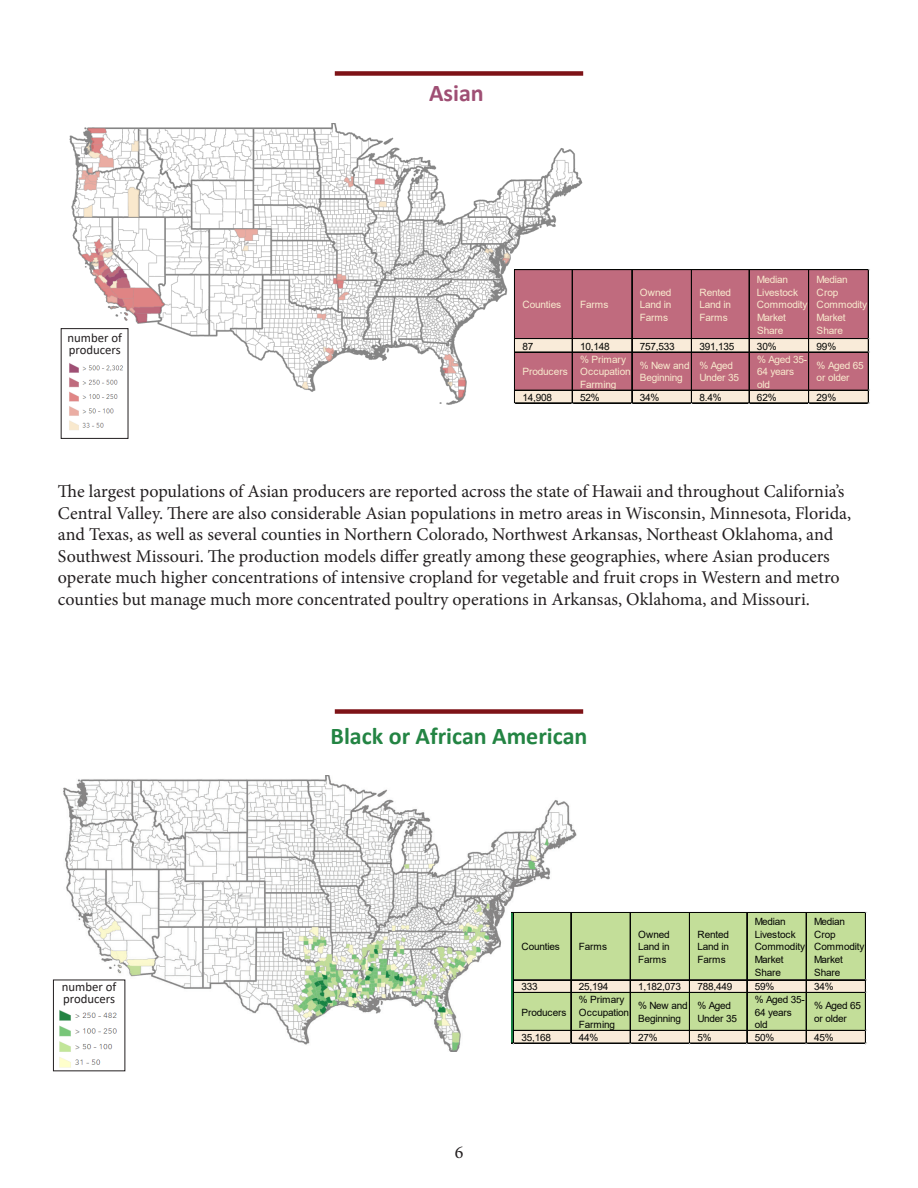
<style>
.page{position:relative;width:918px;height:1188px;background:#fff}
.page>*{position:absolute;margin:0;border:0;box-sizing:border-box;transform-origin:0 0}
.t1{font:700 24px "Calibri";color:#238443}
.t2{font:700 24px "Calibri";color:#9f4f74}
.t3{font:18px/21.6px "Minion Pro";letter-spacing:-.005em;color:#231f20}
.t4{font:12.75px/12px "Calibri";color:#231f20}
.t5{font:10.05px/12.6px "Arial";letter-spacing:-.02em;color:#040503}
.t6{font:10.05px/12.8px "Arial";letter-spacing:-.02em;color:#f9eace}
</style>
<div class="page">
<div style="left:335px;top:71px;width:248px;height:5px;background:#7e1317"></div>
<img style="left:60px;top:124px;width:523px;height:280px">
<div style="left:514px;top:270px;width:355px;height:69px;background:#c06b7e"></div>
<div style="left:514px;top:339px;width:355px;height:14px;background:#f9ebd9"></div>
<div style="left:514px;top:352px;width:355px;height:39px;background:#c06b7e"></div>
<div style="left:514px;top:390px;width:355px;height:13px;background:#f9ebd9"></div>
<hr style="left:514px;top:269px;width:355px;height:1px;background:#040503">
<hr style="left:514px;top:270px;width:355px;height:1px;background:#040503">
<hr style="left:515px;top:338px;width:354px;height:1px;background:#040503">
<hr style="left:515px;top:339px;width:354px;height:1px;background:#040503">
<hr style="left:515px;top:352px;width:354px;height:1px;background:#040503">
<hr style="left:515px;top:390px;width:354px;height:1px;background:#040503">
<hr style="left:514px;top:270px;width:1px;height:133px;background:#040503">
<hr style="left:572px;top:270px;width:1px;height:133px;background:#040503">
<hr style="left:631px;top:270px;width:1px;height:133px;background:#040503">
<hr style="left:632px;top:270px;width:1px;height:133px;background:#040503">
<hr style="left:691px;top:270px;width:1px;height:133px;background:#040503">
<hr style="left:749px;top:270px;width:1px;height:133px;background:#040503">
<hr style="left:808px;top:270px;width:1px;height:133px;background:#040503">
<hr style="left:809px;top:270px;width:1px;height:133px;background:#040503">
<hr style="left:514px;top:403px;width:355px;height:1px;background:#040503">
<hr style="left:868px;top:270px;width:1px;height:133px;background:#040503">
<img style="left:66px;top:362px;width:59px;height:68px">
<div style="left:61px;top:328px;width:67px;height:111px;border:1px solid #231f20"></div>
<img style="left:52px;top:776px;width:525px;height:276px">
<hr style="left:511px;top:913px;width:3px;height:67px;background:#178443">
<div style="left:513px;top:913px;width:353px;height:67px;background:#c3de99"></div>
<svg style="left:511px;top:980px;width:2px;height:12px"></svg>
<div style="left:513px;top:980px;width:353px;height:13px;background:#f9ebd9"></div>
<hr style="left:511px;top:992px;width:3px;height:39px;background:#178443">
<div style="left:513px;top:992px;width:353px;height:39px;background:#c3de99"></div>
<hr style="left:511px;top:1030px;width:3px;height:14px;background:#178443">
<div style="left:513px;top:1030px;width:353px;height:14px;background:#f9ebd9"></div>
<hr style="left:511px;top:912px;width:355px;height:1px;background:#040503">
<hr style="left:514px;top:979px;width:352px;height:1px;background:#040503">
<hr style="left:514px;top:980px;width:352px;height:1px;background:#040503">
<hr style="left:514px;top:992px;width:352px;height:1px;background:#040503">
<hr style="left:514px;top:1030px;width:352px;height:1px;background:#040503">
<hr style="left:513px;top:913px;width:1px;height:131px;background:#040503">
<hr style="left:570px;top:913px;width:1px;height:131px;background:#040503">
<hr style="left:571px;top:913px;width:1px;height:131px;background:#040503">
<hr style="left:630px;top:913px;width:1px;height:131px;background:#040503">
<hr style="left:689px;top:913px;width:1px;height:131px;background:#040503">
<hr style="left:746px;top:913px;width:1px;height:131px;background:#040503">
<hr style="left:747px;top:913px;width:1px;height:131px;background:#040503">
<hr style="left:806px;top:913px;width:1px;height:131px;background:#040503">
<hr style="left:511px;top:1043px;width:355px;height:1px;background:#040503">
<hr style="left:865px;top:913px;width:1px;height:131px;background:#040503">
<img style="left:55px;top:1009px;width:64px;height:59px">
<div style="left:335px;top:709px;width:248px;height:5px;background:#7e1317"></div>
<p class="t4" style="left:67px;top:331px;width:56px">number of producers</p>
<p class="t2" style="left:429px;top:76px;width:56px">Asian</p>
<p class="t6" style="left:523px;top:298px;width:40px">Counties</p>
<p class="t6" style="left:580px;top:298px;width:30px">Farms</p>
<p class="t6" style="left:640px;top:286px;width:33px;text-align:justify">Owned Land in Farms</p>
<p class="t6" style="left:699px;top:286px;width:33px;text-align:justify">Rented Land in Farms</p>
<p class="t6" style="left:757px;top:273px;width:52px">Median<br>Livestock<br>Commodity<br>Market<br>Share</p>
<p class="t6" style="left:817px;top:273px;width:52px">Median<br>Crop<br>Commodity<br>Market<br>Share</p>
<p class="t5" style="left:522px;top:340px;width:12px">87</p>
<p class="t5" style="left:580px;top:340px;width:31px">10,148</p>
<p class="t5" style="left:640px;top:340px;width:37px">757,533</p>
<p class="t5" style="left:699px;top:340px;width:37px">391,135</p>
<p class="t5" style="left:757px;top:340px;width:21px">30%</p>
<p class="t5" style="left:817px;top:340px;width:21px">99%</p>
<p class="t6" style="left:522px;top:365px;width:47px">Producers</p>
<p class="t6" style="left:580px;top:353px;width:52px">% Primary<br>Occupation<br>Farming</p>
<p class="t6" style="left:640px;top:359px;width:51px">% New and<br>Beginning</p>
<p class="t6" style="left:699px;top:359px;width:41px">% Aged<br>Under 35</p>
<p class="t6" style="left:757px;top:353px;width:52px">% Aged 35-<br>64 years old</p>
<p class="t6" style="left:817px;top:359px;width:49px">% Aged 65 or older</p>
<p class="t5" style="left:523px;top:391px;width:31px">14,908</p>
<p class="t5" style="left:580px;top:391px;width:21px">52%</p>
<p class="t5" style="left:640px;top:391px;width:21px">34%</p>
<p class="t5" style="left:699px;top:391px;width:24px">8.4%</p>
<p class="t5" style="left:757px;top:391px;width:21px">62%</p>
<p class="t5" style="left:817px;top:391px;width:21px">29%</p>
<p class="t3" style="left:58px;top:481px;width:795px">The largest populations of Asian producers are reported across the state of Hawaii and throughout California’s Central Valley. There are also considerable Asian populations in metro areas in Wisconsin, Minnesota, Florida, and Texas, as well as several counties in Northern Colorado, Northwest Arkansas, Northeast Oklahoma, and Southwest Missouri. The production models differ greatly among these geographies, where Asian producers operate much higher concentrations of intensive cropland for vegetable and fruit crops in Western and metro counties but manage much more concentrated poultry operations in Arkansas, Oklahoma, and Missouri.</p>
<p class="t4" style="left:62px;top:980px;width:56px">number of producers</p>
<p class="t1" style="left:331px;top:719px;width:258px">Black or African American</p>
<p class="t5" style="left:521px;top:941px;width:40px">Counties</p>
<p class="t5" style="left:579px;top:941px;width:30px">Farms</p>
<p class="t5" style="left:638px;top:928px;width:33px;text-align:justify">Owned Land in Farms</p>
<p class="t5" style="left:697px;top:928px;width:33px;text-align:justify">Rented Land in Farms</p>
<p class="t5" style="left:755px;top:915px;width:52px">Median<br>Livestock<br>Commodity<br>Market<br>Share</p>
<p class="t5" style="left:814px;top:915px;width:52px">Median<br>Crop<br>Commodity<br>Market<br>Share</p>
<p class="t5" style="left:521px;top:980px;width:18px">333</p>
<p class="t5" style="left:579px;top:980px;width:31px">25,194</p>
<p class="t5" style="left:638px;top:980px;width:44px">1,182,073</p>
<p class="t5" style="left:697px;top:980px;width:36px">788,449</p>
<p class="t5" style="left:755px;top:980px;width:21px">59%</p>
<p class="t5" style="left:814px;top:980px;width:21px">34%</p>
<p class="t5" style="left:521px;top:1006px;width:47px">Producers</p>
<p class="t5" style="left:579px;top:993px;width:52px">% Primary<br>Occupation<br>Farming</p>
<p class="t5" style="left:638px;top:999px;width:51px">% New and<br>Beginning</p>
<p class="t5" style="left:697px;top:999px;width:41px">% Aged<br>Under 35</p>
<p class="t5" style="left:755px;top:993px;width:52px">% Aged 35-<br>64 years old</p>
<p class="t5" style="left:814px;top:999px;width:48px">% Aged 65 or older</p>
<p class="t3" style="left:455px;top:1141px;width:10px">6</p>
<p class="t5" style="left:521px;top:1031px;width:31px">35,168</p>
<p class="t5" style="left:579px;top:1031px;width:21px">44%</p>
<p class="t5" style="left:638px;top:1031px;width:21px">27%</p>
<p class="t5" style="left:697px;top:1031px;width:16px">5%</p>
<p class="t5" style="left:755px;top:1031px;width:21px">50%</p>
<p class="t5" style="left:814px;top:1031px;width:21px">45%</p>
</div>
